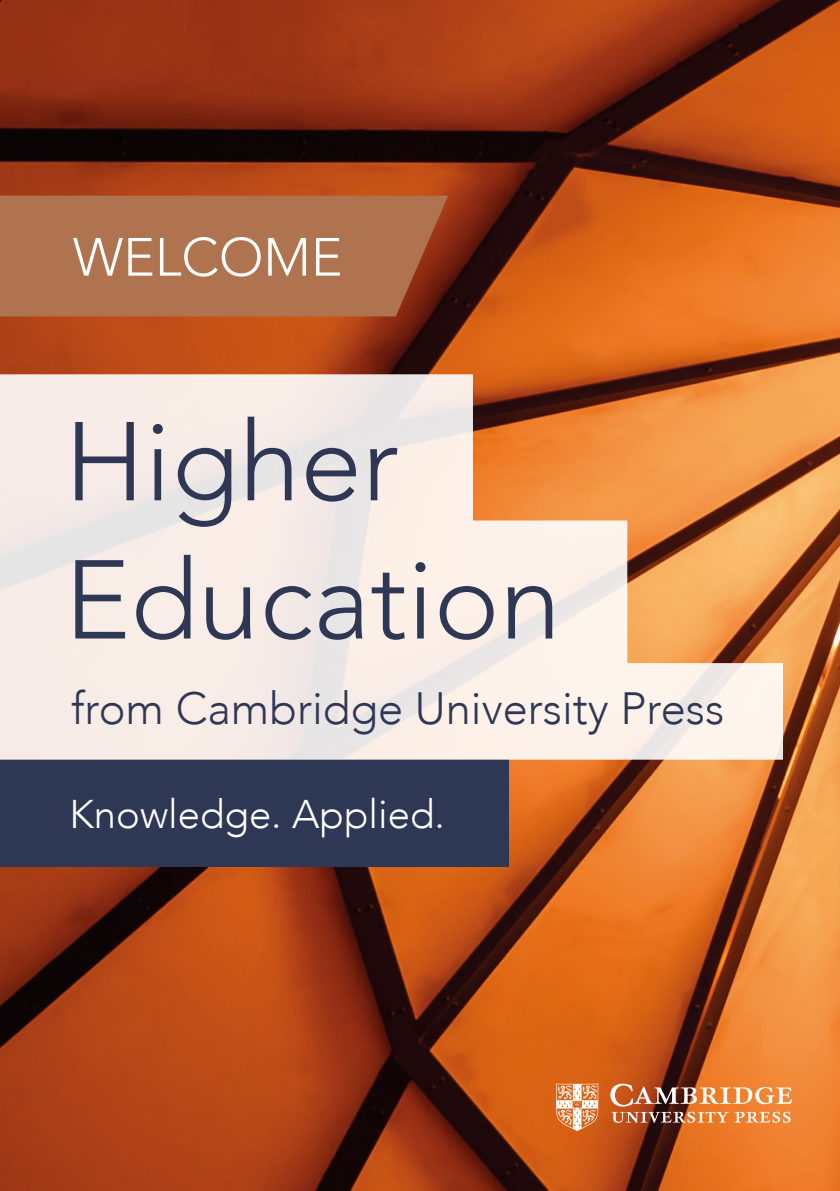
<style>
.page{position:relative;width:840px;height:1191px;background:#fff}
.page>*{position:absolute;margin:0;border:0;box-sizing:border-box;transform-origin:0 0}
.t1{font:300 110.6px/138.2px "Avenir";color:#2e3753}
.t2{font:300 53.2px "Avenir";color:#fff}
.t3{font:300 45.2px "Avenir";color:#2e3753}
.t4{font:300 40px "Avenir";color:#fff}
</style>
<div class="page">
<img style="left:0;top:0;width:839px;height:1191px">
<svg style="left:555px;top:1083px;width:237px;height:48px;background:#d28353"></svg>
<div style="left:0;top:196px;width:448px;height:120px;background:#af7350"></div>
<div style="left:0;top:759px;width:508px;height:108px;background:#2e3753"></div>
<svg style="left:0;top:374px;width:782px;height:385px;background:#efd5c1"></svg>
<p class="t2" style="left:73px;top:226px;width:271px">WELCOME</p>
<h1 class="t1" style="left:65px;top:393px;width:497px">Higher<br>Education</h1>
<p class="t3" style="left:71px;top:681px;width:654px">from Cambridge University Press</p>
<p class="t4" style="left:69px;top:790px;width:376px">Knowledge. Applied.</p>
</div>
